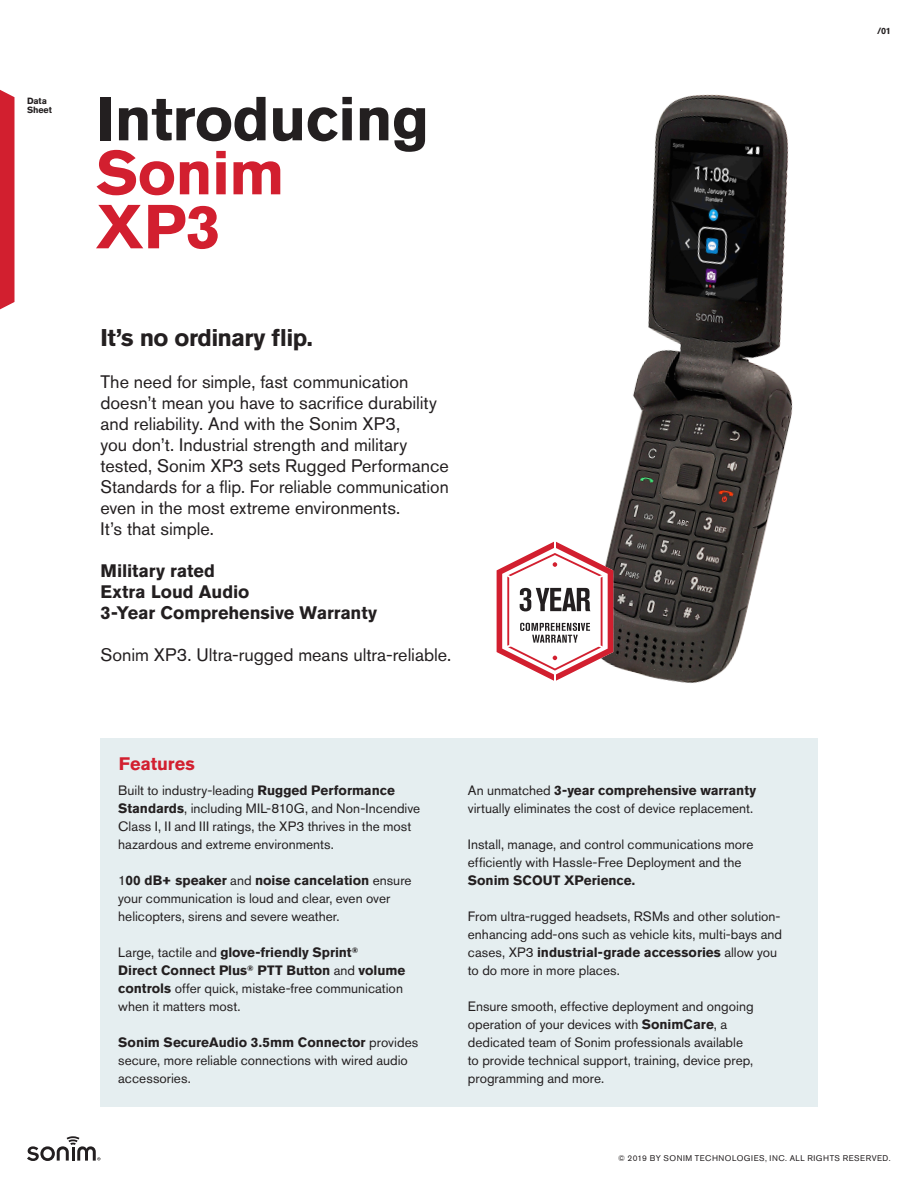
<style>
.page{position:relative;width:918px;height:1188px;background:#fff}
.page>*{position:absolute;margin:0;border:0;box-sizing:border-box;transform-origin:0 0}
.t1{font:700 61.5px "Akzidenz Grotesk Pro";letter-spacing:-.01em;color:#231f20}
.t2{font:700 61.5px/54px "Akzidenz Grotesk Pro";letter-spacing:-.01em;color:#d21f2f}
.Subhead{font:700 24px "Akzidenz Grotesk Pro";letter-spacing:-.03em;color:#231f20}
.Body_12_14{font:18px/21px "Akzidenz Grotesk Pro";color:#231f20}
.t3{font:700 18px "Akzidenz Grotesk Pro";letter-spacing:-.005em;color:#231f20}
.t4{font:700 18px "Akzidenz Grotesk Pro";color:#d21f2f}
.Body{font:13.5px/18px "Akzidenz Grotesk Pro";color:#231f20}
.t5{font:700 9px/9px "Akzidenz Grotesk Pro";letter-spacing:-.01em;color:#231f20}
.t6{font:8.25px "Akzidenz Grotesk Pro";letter-spacing:.06em;color:#231f20}
.s1{font-weight:700}
</style>
<div class="page">
<svg style="left:27px;top:1136px;width:73px;height:25px"></svg>
<svg style="left:0;top:90px;width:15px;height:219px"></svg>
<img style="left:611px;top:94px;width:182px;height:589px">
<div style="left:100px;top:738px;width:718px;height:369px;background:#e5eef0"></div>
<svg style="left:497px;top:541px;width:116px;height:141px"></svg>
<p class="t5" style="left:27px;top:96px;width:26px">Data<br>Sheet</p>
<p class="t1" style="left:96px;top:79px;width:335px">Introducing</p>
<p class="t2" style="left:96px;top:145px;width:190px">Sonim<br>XP3</p>
<p class="Subhead" style="left:100px;top:322px;width:214px">It’s no ordinary flip.</p>
<p class="Body_12_14" style="left:100px;top:371px;width:350px">The need for simple, fast communication doesn’t mean you have to sacrifice durability and reliability. And with the Sonim XP3,<br>you don’t. Industrial strength and military tested, Sonim XP3 sets Rugged Performance Standards for a flip. For reliable communication even in the most extreme environments.<br>It’s that simple.</p>
<p class="t3" style="left:100px;top:559px;width:116px">Military rated</p>
<p class="t3" style="left:100px;top:580px;width:150px">Extra Loud Audio</p>
<p class="t3" style="left:100px;top:601px;width:278px">3-Year Comprehensive Warranty</p>
<p class="Body_12_14" style="left:100px;top:644px;width:352px">Sonim XP3. Ultra-rugged means ultra-reliable.</p>
<p class="t5" style="left:877px;top:26px;width:15px">/01</p>
<p class="t4" style="left:119px;top:752px;width:77px">Features</p>
<p class="Body" style="left:118px;top:782px;width:304px">Built to industry-leading <span class="s1">Rugged Performance Standards</span>, including MIL-810G, and Non-Incendive Class I, II and III ratings, the XP3 thrives in the most hazardous and extreme environments.</p>
<p class="Body" style="left:118px;top:872px;width:295px">1<span class="s1">00 dB+ speaker</span> and <span class="s1">noise cancelation</span> ensure your communication is loud and clear, even over helicopters, sirens and severe weather.</p>
<p class="Body" style="left:118px;top:944px;width:289px">Large, tactile and <span class="s1">glove-friendly Sprint</span><sup>®<br></sup><span class="s1">Direct Connect Plus</span><sup>®</sup> <span class="s1">PTT Button</span> and <span class="s1">volume controls</span> offer quick, mistake-free communication when it matters most.</p>
<p class="Body" style="left:118px;top:1034px;width:302px"><span class="s1">Sonim SecureAudio 3.5mm Connector</span> provides secure, more reliable connections with wired audio accessories.</p>
<p class="Body" style="left:468px;top:782px;width:290px">An unmatched <span class="s1">3-year comprehensive warranty </span>virtually eliminates the cost of device replacement.</p>
<p class="Body" style="left:468px;top:836px;width:287px">Install, manage, and control communications more efficiently with Hassle-Free Deployment and the<br><span class="s1">Sonim SCOUT XPerience.</span></p>
<p class="Body" style="left:468px;top:908px;width:316px">From ultra-rugged headsets, RSMs and other solution&shy;enhancing add-ons such as vehicle kits, multi-bays and cases, XP3 <span class="s1">industrial-grade accessories</span> allow you to do more in more places.</p>
<p class="Body" style="left:468px;top:998px;width:287px">Ensure smooth, effective deployment and ongoing operation of your devices with <span class="s1">SonimCare</span>, a dedicated team of Sonim professionals available to provide technical support, training, device prep, programming and more.</p>
<p class="t6" style="left:618px;top:1153px;width:274px">© 2019 BY SONIM TECHNOLOGIES, INC. ALL RIGHTS RESERVED.</p>
</div>
